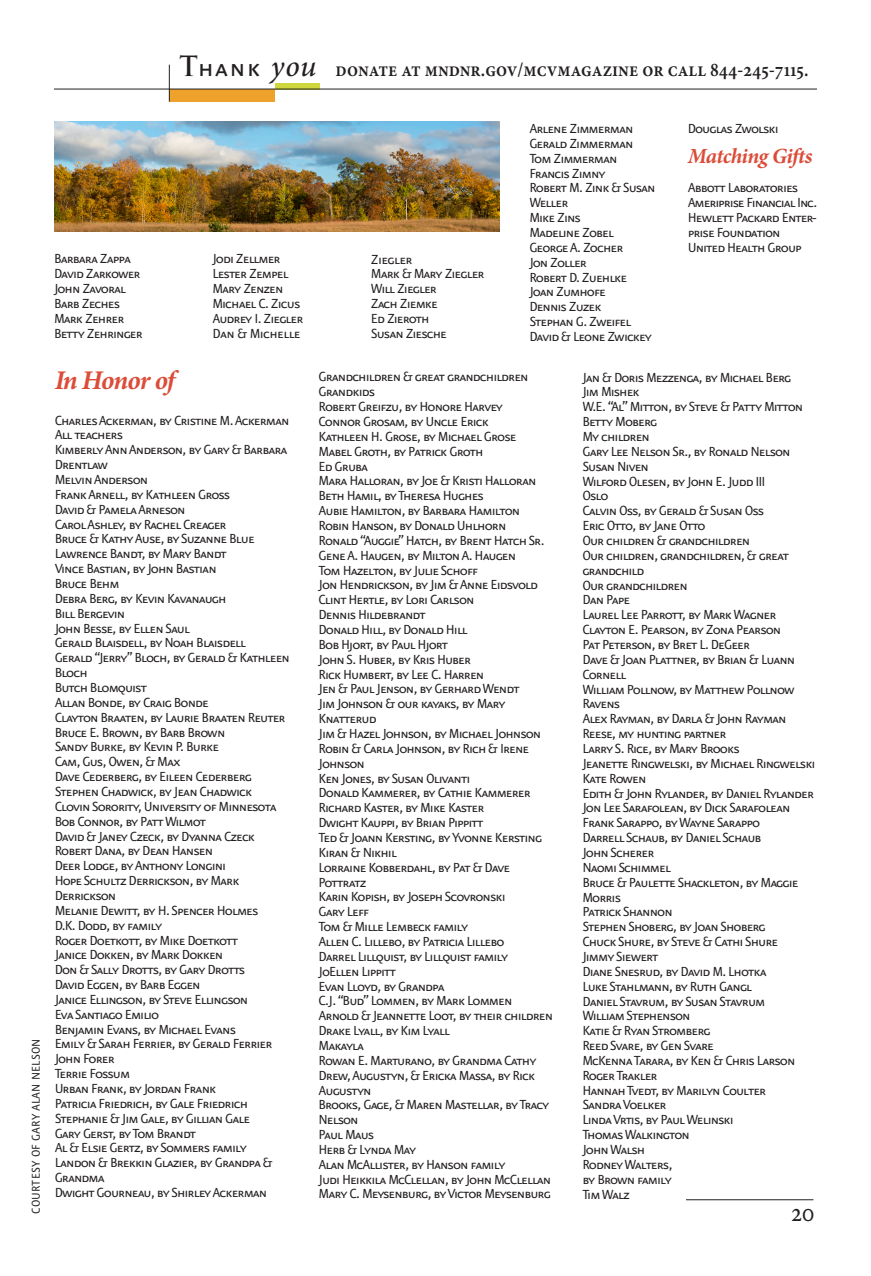
<style>
.page{position:relative;width:871px;height:1276px;background:#fff}
.page>*{position:absolute;margin:0;border:0;box-sizing:border-box;transform-origin:0 0}
.t1{font:italic 700 27px "Minion Pro";letter-spacing:-.035em;color:#db4c39}
.t2{font:27px "Minion Pro";color:#231f20;scale:.9 1}
.t3{font:italic 700 21.6px "Minion Pro";letter-spacing:-.03em;color:#db4c39}
.t4{font:600 20.25px "Minion Pro";color:#231f20;scale:.9 1}
.t5{font:15.75px/14.8px "Eureka Sans OT";letter-spacing:-.06em;color:#231f20}
.t6{font:15.75px "Eureka Sans OT";letter-spacing:-.04em;color:#231f20}
.t7{font:13.5px "Eureka Sans OT";letter-spacing:.01em;color:#231f20}
.s1{font-family:"Trajan Pro";font-weight:700;font-size:27.22px}
.s2{font-family:"Eureka Sans OT";font-weight:400;font-size:30.38px}
.s3{font-weight:500;font-style:italic;font-size:30.38px}
</style>
<div class="page">
<img style="left:54px;top:122px;width:446px;height:110px">
<hr style="left:686px;top:1199px;width:127px;height:1px;background:#231f20">
<div style="left:169px;top:89px;width:106px;height:12px;background:#eea22c"></div>
<div style="left:275px;top:83px;width:44px;height:6px;background:#ced83e"></div>
<hr style="left:169px;top:65px;width:1px;height:36px;background:#231f20">
<hr style="left:54px;top:89px;width:763px;height:1px;background:#231f20">
<p class="t4" style="left:179px;top:56px;width:700px"><span class="s1">T</span><span class="s2">hank</span> <span class="s3">you</span> donate at mndnr.gov/mcvmagazine or call 844-245-7115.</p>
<p class="t7" style="left:29px;top:1214px;width:177px;rotate:-90deg">COURTESY OF GARY ALAN NELSON</p>
<p class="t5" style="left:54px;top:252px;width:78px">Barbara Zappa</p>
<p class="t5" style="left:212px;top:252px;width:70px">Jodi Zellmer</p>
<p class="t5" style="left:54px;top:267px;width:88px">David Zarkower</p>
<p class="t5" style="left:212px;top:267px;width:78px">Lester Zempel</p>
<p class="t5" style="left:54px;top:281px;width:73px">John Zavoral</p>
<p class="t5" style="left:212px;top:281px;width:73px">Mary Zenzen</p>
<p class="t5" style="left:54px;top:296px;width:68px">Barb Zeches</p>
<p class="t5" style="left:212px;top:296px;width:89px">Michael C. Zicus</p>
<p class="t5" style="left:54px;top:311px;width:72px">Mark Zehrer</p>
<p class="t5" style="left:212px;top:311px;width:92px">Audrey I. Ziegler</p>
<p class="t5" style="left:54px;top:326px;width:90px">Betty Zehringer</p>
<p class="t6" style="left:212px;top:325px;width:90px">Dan &amp; Michelle</p>
<p class="t1" style="left:55px;top:362px;width:122px">In Honor of</p>
<p class="t5" style="left:55px;top:413px;width:237px">Charles Ackerman, by Cristine M. Ackerman<br>All teachers<br>Kimberly Ann Anderson, by Gary &amp; Barbara<br>Drentlaw<br>Melvin Anderson<br>Frank Arnell, by Kathleen Gross<br>David &amp; Pamela Arneson<br>Carol Ashley, by Rachel Creager<br>Bruce &amp; Kathy Ause, by Suzanne Blue<br>Lawrence Bandt, by Mary Bandt<br>Vince Bastian, by John Bastian<br>Bruce Behm<br>Debra Berg, by Kevin Kavanaugh<br>Bill Bergevin<br>John Besse, by Ellen Saul<br>Gerald Blaisdell, by Noah Blaisdell<br>Gerald “Jerry” Bloch, by Gerald &amp; Kathleen<br>Bloch<br>Butch Blomquist<br>Allan Bonde, by Craig Bonde<br>Clayton Braaten, by Laurie Braaten Reuter<br>Bruce E. Brown, by Barb Brown<br>Sandy Burke, by Kevin P. Burke<br>Cam, Gus, Owen, &amp; Max<br>Dave Cederberg, by Eileen Cederberg<br>Stephen Chadwick, by Jean Chadwick<br>Clovin Sorority, University of Minnesota<br>Bob Connor, by Patt Wilmot<br>David &amp; Janey Czeck, by Dyanna Czeck<br>Robert Dana, by Dean Hansen<br>Deer Lodge, by Anthony Longini<br>Hope Schultz Derrickson, by Mark<br>Derrickson<br>Melanie Dewitt, by H. Spencer Holmes<br>D.K. Dodd, by family<br>Roger Doetkott, by Mike Doetkott<br>Janice Dokken, by Mark Dokken<br>Don &amp; Sally Drotts, by Gary Drotts<br>David Eggen, by Barb Eggen<br>Janice Ellingson, by Steve Ellingson<br>Eva Santiago Emilio<br>Benjamin Evans, by Michael Evans<br>Emily &amp; Sarah Ferrier, by Gerald Ferrier<br>John Forer<br>Terrie Fossum<br>Urban Frank, by Jordan Frank<br>Patricia Friedrich, by Gale Friedrich<br>Stephanie &amp; Jim Gale, by Gillian Gale<br>Gary Gerst, by Tom Brandt<br>Al &amp; Elsie Gertz, by Sommers family<br>Landon &amp; Brekkin Glazier, by Grandpa &amp;<br>Grandma<br>Dwight Gourneau, by Shirley Ackerman</p>
<p class="t5" style="left:529px;top:121px;width:128px">Arlene Zimmerman<br>Gerald Zimmerman<br>Tom Zimmerman<br>Francis Zimny<br>Robert M. Zink &amp; Susan<br>Weller<br>Mike Zins<br>Madeline Zobel<br>George A. Zocher<br>Jon Zoller<br>Robert D. Zuehlke<br>Joan Zumhofe<br>Dennis Zuzek<br>Stephan G. Zweifel<br>David &amp; Leone Zwickey</p>
<p class="t5" style="left:688px;top:121px;width:93px">Douglas Zwolski</p>
<p class="t3" style="left:688px;top:140px;width:126px">Matching Gifts</p>
<p class="t5" style="left:688px;top:181px;width:131px">Abbott Laboratories<br>Ameriprise Financial Inc.<br>Hewlett Packard Enter&shy;prise Foundation<br>United Health Group</p>
<p class="t5" style="left:371px;top:252px;width:115px">Ziegler<br>Mark &amp; Mary Ziegler<br>Will Ziegler<br>Zach Ziemke<br>Ed Zieroth<br>Susan Ziesche</p>
<p class="t5" style="left:318px;top:370px;width:236px">Grandchildren &amp; great grandchildren<br>Grandkids<br>Robert Greifzu, by Honore Harvey<br>Connor Grosam, by Uncle Erick<br>Kathleen H. Grose, by Michael Grose<br>Mabel Groth, by Patrick Groth<br>Ed Gruba<br>Mara Halloran, by Joe &amp; Kristi Halloran<br>Beth Hamil, by Theresa Hughes<br>Aubie Hamilton, by Barbara Hamilton<br>Robin Hanson, by Donald Uhlhorn<br>Ronald “Auggie” Hatch, by Brent Hatch Sr.<br>Gene A. Haugen, by Milton A. Haugen<br>Tom Hazelton, by Julie Schoff<br>Jon Hendrickson, by Jim &amp; Anne Eidsvold<br>Clint Hertle, by Lori Carlson<br>Dennis Hildebrandt<br>Donald Hill, by Donald Hill<br>Bob Hjort, by Paul Hjort<br>John S. Huber, by Kris Huber<br>Rick Humbert, by Lee C. Harren<br>Jen &amp; Paul Jenson, by Gerhard Wendt<br>Jim Johnson &amp; our kayaks, by Mary<br>Knatterud<br>Jim &amp; Hazel Johnson, by Michael Johnson<br>Robin &amp; Carla Johnson, by Rich &amp; Irene<br>Johnson<br>Ken Jones, by Susan Olivanti<br>Donald Kammerer, by Cathie Kammerer<br>Richard Kaster, by Mike Kaster<br>Dwight Kauppi, by Brian Pippitt<br>Ted &amp; Joann Kersting, by Yvonne Kersting<br>Kiran &amp; Nikhil<br>Lorraine Kobberdahl, by Pat &amp; Dave<br>Pottratz<br>Karin Kopish, by Joseph Scovronski<br>Gary Leff<br>Tom &amp; Mille Lembeck family<br>Allen C. Lillebo, by Patricia Lillebo<br>Darrel Lillquist, by Lillquist family<br>JoEllen Lippitt<br>Evan Lloyd, by Grandpa<br>C.J. “Bud” Lommen, by Mark Lommen<br>Arnold &amp; Jeannette Loot, by their children<br>Drake Lyall, by Kim Lyall<br>Makayla<br>Rowan E. Marturano, by Grandma Cathy<br>Drew, Augustyn, &amp; Ericka Massa, by Rick<br>Augustyn<br>Brooks, Gage, &amp; Maren Mastellar, by Tracy<br>Nelson<br>Paul Maus<br>Herb &amp; Lynda May<br>Alan McAllister, by Hanson family<br>Judi Heikkila McClellan, by John McClellan<br>Mary C. Meysenburg, by Victor Meysenburg</p>
<p class="t5" style="left:582px;top:370px;width:235px">Jan &amp; Doris Mezzenga, by Michael Berg<br>Jim Mishek<br>W.E. “Al” Mitton, by Steve &amp; Patty Mitton<br>Betty Moberg<br>My children<br>Gary Lee Nelson Sr., by Ronald Nelson<br>Susan Niven<br>Wilford Olesen, by John E. Judd III<br>Oslo<br>Calvin Oss, by Gerald &amp; Susan Oss<br>Eric Otto, by Jane Otto<br>Our children &amp; grandchildren<br>Our children, grandchildren, &amp; great grandchild<br>Our grandchildren<br>Dan Pape<br>Laurel Lee Parrott, by Mark Wagner<br>Clayton E. Pearson, by Zona Pearson<br>Pat Peterson, by Bret L. DeGeer<br>Dave &amp; Joan Plattner, by Brian &amp; Luann<br>Cornell<br>William Pollnow, by Matthew Pollnow<br>Ravens<br>Alex Rayman, by Darla &amp; John Rayman<br>Reese, my hunting partner<br>Larry S. Rice, by Mary Brooks<br>Jeanette Ringwelski, by Michael Ringwelski<br>Kate Rowen<br>Edith &amp; John Rylander, by Daniel Rylander<br>Jon Lee Sarafolean, by Dick Sarafolean<br>Frank Sarappo, by Wayne Sarappo<br>Darrell Schaub, by Daniel Schaub<br>John Scherer<br>Naomi Schimmel<br>Bruce &amp; Paulette Shackleton, by Maggie<br>Morris<br>Patrick Shannon<br>Stephen Shoberg, by Joan Shoberg<br>Chuck Shure, by Steve &amp; Cathi Shure<br>Jimmy Siewert<br>Diane Snesrud, by David M. Lhotka<br>Luke Stahlmann, by Ruth Gangl<br>Daniel Stavrum, by Susan Stavrum<br>William Stephenson<br>Katie &amp; Ryan Stromberg<br>Reed Svare, by Gen Svare<br>McKenna Tarara, by Ken &amp; Chris Larson<br>Roger Trakler<br>Hannah Tvedt, by Marilyn Coulter<br>Sandra Voelker<br>Linda Vrtis, by Paul Welinski<br>Thomas Walkington<br>John Walsh<br>Rodney Walters,<br>by Brown family</p>
<p class="t5" style="left:582px;top:1187px;width:49px">Tim Walz</p>
<h1 class="t2" style="left:791px;top:1194px;width:28px">20</h1>
</div>
